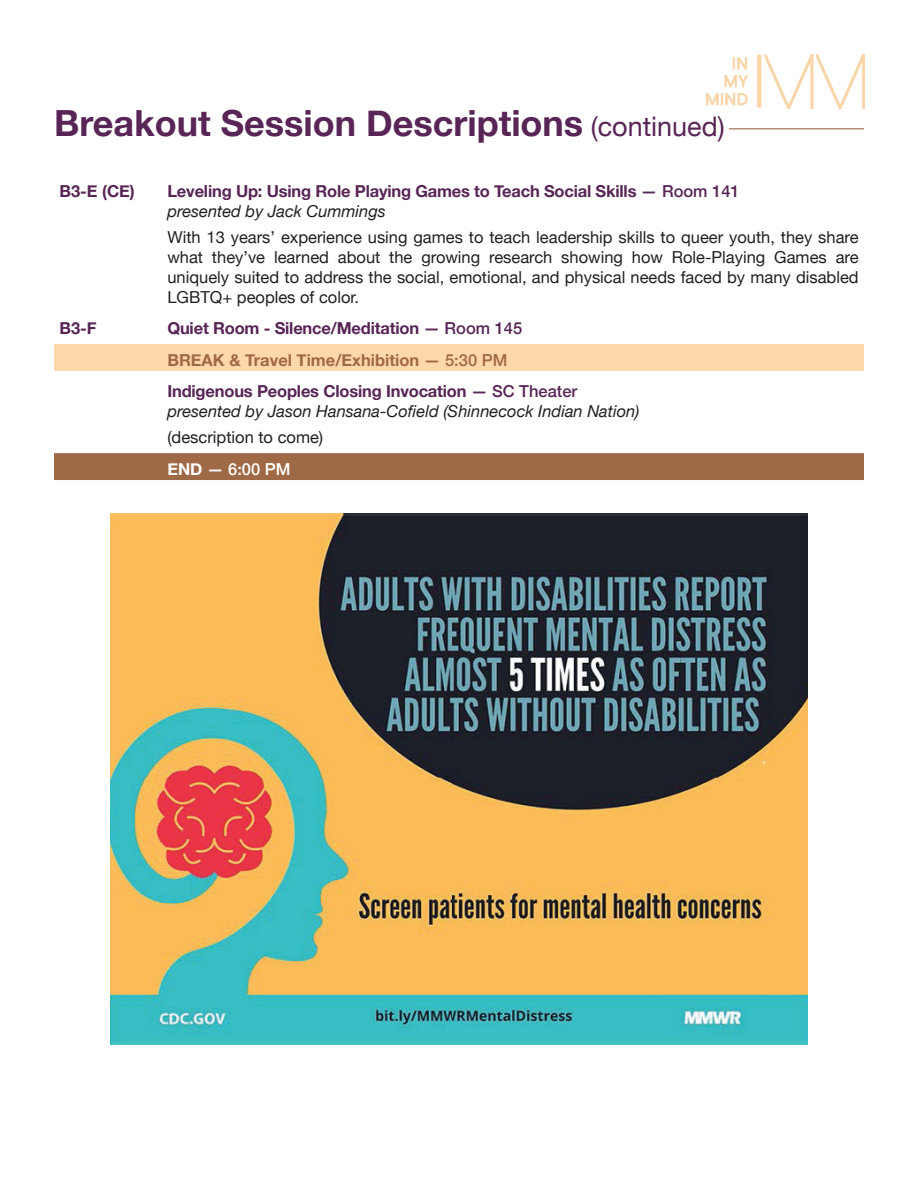
<style>
.page{position:relative;width:918px;height:1188px;background:#fff}
.page>*{position:absolute;margin:0;border:0;box-sizing:border-box;transform-origin:0 0}
.t1{font:700 36px "Helvetica Neue";color:#582556}
.t2{font:16.5px/19.8px "Helvetica Neue";color:#231f20;text-align:justify}
.t3{font:700 16.5px/31.3px "Helvetica Neue";letter-spacing:-.01em;color:#582556}
.t4{font:italic 16.5px "Helvetica Neue";color:#231f20}
.s1{font-weight:400;font-size:27px}
.s2{font-weight:500}
.s3{font-weight:400;font-style:italic;color:#231f20}
.s4{color:#a06946}
.s5{font-weight:500;color:#a06946}
.s6{font-weight:700;color:#fff}
.s7{font-weight:500;color:#fff}
</style>
<div class="page">
<div style="left:54px;top:344px;width:810px;height:27px;background:#fed8aa"></div>
<div style="left:54px;top:453px;width:810px;height:27px;background:#a06946"></div>
<hr style="left:619px;top:128px;width:245px;height:1px;background:#a06946">
<div style="left:54px;top:101px;width:675px;height:54px;background:#fff"></div>
<img style="left:706px;top:54px;width:158px;height:54px">
<img style="left:111px;top:513px;width:696px;height:532px">
<h1 class="t1" style="left:54px;top:95px;width:672px">Breakout Session Descriptions <span class="s1">(continued)</span></h1>
<p class="t3" style="left:59px;top:176px;width:77px">B3-E (CE)</p>
<p class="t3" style="left:167px;top:182px;width:574px;line-height:19.8px">Leveling Up: Using Role Playing Games to Teach Social Skills <span class="s2">— Room 141 </span><span class="s3">presented by Jack Cummings</span></p>
<p class="t2" style="left:167px;top:229px;width:693px">With 13 years’ experience using games to teach leadership skills to queer youth, they share what they’ve learned about the growing research showing how Role-Playing Games are uniquely suited to address the social, emotional, and physical needs faced by many disabled LGBTQ+ peoples of color.</p>
<p class="t3" style="left:59px;top:313px;width:39px">B3-F</p>
<p class="t3" style="left:167px;top:313px;width:412px">Quiet Room - Silence/Meditation <span class="s2">— Room 145<br></span><span class="s4">BREAK &amp; Travel Time/Exhibition</span> <span class="s5">— 5:30 PM<br></span>Indigenous Peoples Closing Invocation <span class="s2">— SC Theater</span></p>
<p class="t4" style="left:167px;top:399px;width:474px">presented by Jason Hansana-Cofield (Shinnecock Indian Nation)</p>
<p class="t2" style="left:167px;top:423px;width:157px;line-height:31.3px">(description to come)<br><span class="s6">END</span> <span class="s7">— 6:00 PM</span></p>
</div>
